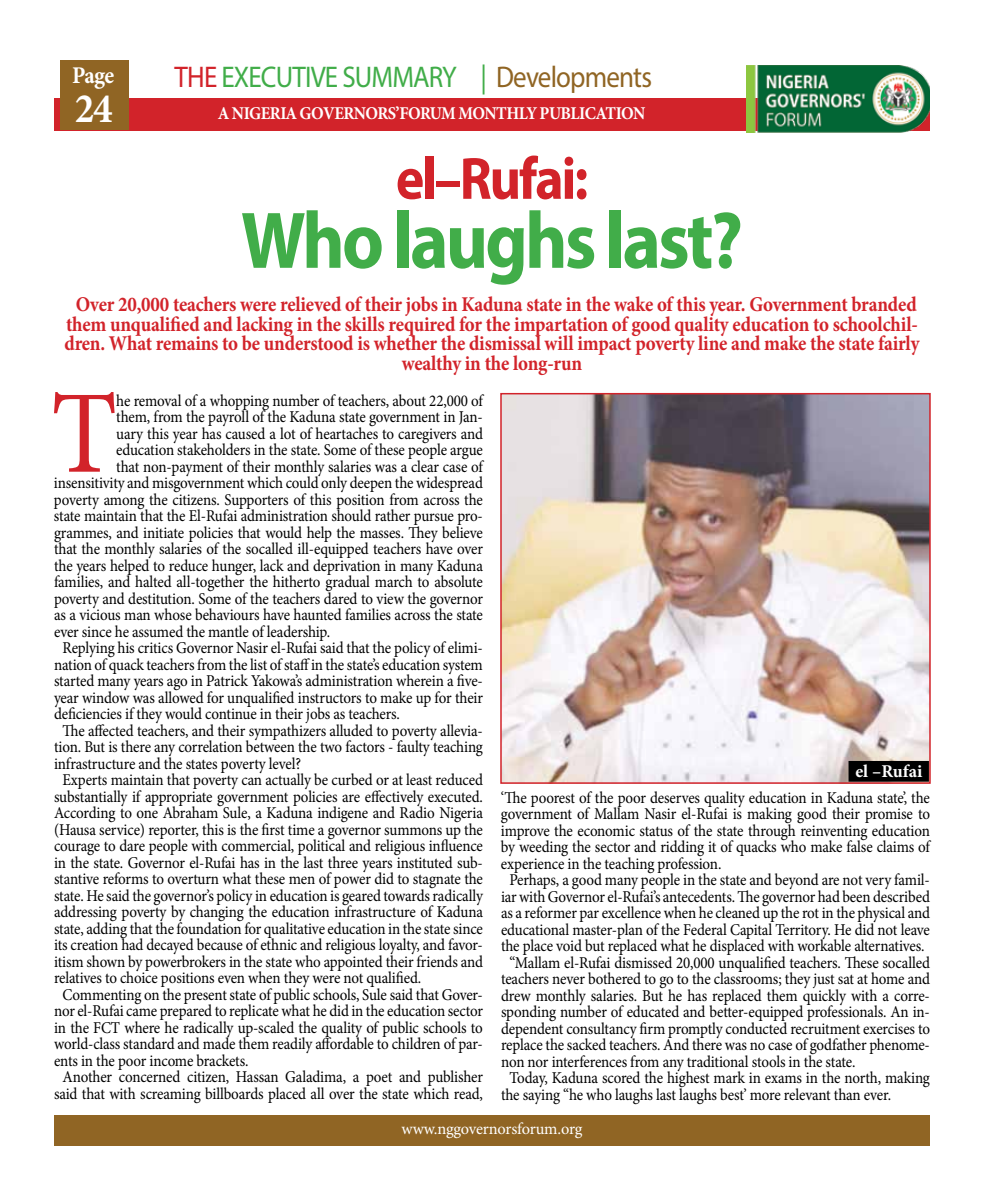
<style>
.page{position:relative;width:984px;height:1200px;background:#fff}
.page>*{position:absolute;margin:0;border:0;box-sizing:border-box;transform-origin:0 0}
.t1{font:118.05px "Minion Pro";color:#d2232a;scale:.91 1}
.t2{font:700 81px "Myriad Pro";letter-spacing:-.04em;color:#41ad49;scale:.9 1}
.t3{font:700 60px "Myriad Pro";letter-spacing:-.04em;color:#d2232a;scale:.9 1}
.t4{font:700 42px "Minion Pro";color:#fff;scale:.93 1}
.t5{font:30px "Myriad Pro";letter-spacing:-.03em;color:#41ad49;scale:.9 1}
.t6{font:700 24px "Minion Pro";color:#fff;scale:.93 1}
.t7{font:700 21px/19.5px "Minion Pro";letter-spacing:-.01em;color:#d2232a;text-align:center;scale:.9 1}
.t8{font:700 18px "Minion Pro";letter-spacing:-.03em;color:#fff;scale:.92 1}
.t9{font:700 18px "Minion Pro";letter-spacing:-.03em;color:#fff}
.t10{font:16.5px "Minion Pro";letter-spacing:-.01em;color:#000;scale:.91 1}
.t11{font:16.5px "Minion Pro";letter-spacing:-.015em;color:#fff}
.s1{color:#d2232a}
.s2{color:#906524}
</style>
<div class="page">
<div style="left:54px;top:1116px;width:876px;height:30px;background:#906524"></div>
<div style="left:54px;top:98px;width:876px;height:33px;background:#d2232a"></div>
<img style="left:746px;top:65px;width:184px;height:67px">
<div style="left:60px;top:60px;width:68px;height:70px;background:#906524"></div>
<img style="left:503px;top:396px;width:425px;height:385px">
<div style="left:500px;top:393px;width:431px;height:391px;border:2px solid #d2232a"></div>
<div style="left:851px;top:763px;width:76px;height:16px;background:#000"></div>
<div style="left:848px;top:761px;width:81px;height:21px;border:4px solid #000"></div>
<h3 class="t6" style="left:72px;top:59px;width:47px">Page</h3>
<h3 class="t4" style="left:75px;top:79px;width:42px">24</h3>
<h3 class="t5" style="left:175px;top:58px;width:532px"><span class="s1">THE</span> EXECUTIVE SUMMARY | <span class="s2">Developments</span></h3>
<p class="t8" style="left:218px;top:100px;width:463px">A Nigeria Governors’Forum MoNthly Publication</p>
<h3 class="t3" style="left:396px;top:139px;width:215px">el–Rufai:</h3>
<h2 class="t2" style="left:241px;top:188px;width:559px">Who laughs last?</h2>
<p class="t7" style="left:65px;top:295px;width:952px">Over 20,000 teachers were relieved of their jobs in Kaduna state in the wake of this year. Government branded them unqualified and lacking in the skills required for the impartation of good quality education to schoolchil&shy;dren. What remains to be understood is whether the dismissal will impact poverty line and make the state fairly wealthy in the long-run</p>
<h1 class="t1" style="left:51px;top:355px;width:74px">T</h1>
<p class="t10" style="left:116px;top:389px;width:405px">he removal of a whopping number of teachers, about 22,000 of</p>
<p class="t10" style="left:116px;top:406px;width:405px">them, from the payroll of the Kaduna state government in Jan-</p>
<p class="t10" style="left:116px;top:422px;width:405px">uary this year has caused a lot of heartaches to caregivers and</p>
<p class="t10" style="left:116px;top:439px;width:405px">education stakeholders in the state. Some of these people argue</p>
<p class="t10" style="left:116px;top:455px;width:405px">that non-payment of their monthly salaries was a clear case of</p>
<p class="t10" style="left:54px;top:472px;width:473px">insensitivity and misgovernment which could only deepen the widespread</p>
<p class="t10" style="left:54px;top:488px;width:473px">poverty among the citizens. Supporters of this position from across the</p>
<p class="t10" style="left:54px;top:505px;width:473px">state maintain that the El-Rufai administration should rather pursue pro-</p>
<p class="t10" style="left:54px;top:521px;width:473px">grammes, and initiate policies that would help the masses. They believe</p>
<p class="t10" style="left:54px;top:538px;width:473px">that the monthly salaries of the socalled ill-equipped teachers have over</p>
<p class="t10" style="left:54px;top:554px;width:473px">the years helped to reduce hunger, lack and deprivation in many Kaduna</p>
<p class="t10" style="left:54px;top:571px;width:473px">families, and halted all-together the hitherto gradual march to absolute</p>
<p class="t10" style="left:54px;top:587px;width:473px">poverty and destitution. Some of the teachers dared to view the governor</p>
<p class="t10" style="left:54px;top:604px;width:473px">as a vicious man whose behaviours have haunted families across the state</p>
<p class="t10" style="left:54px;top:620px;width:305px">ever since he assumed the mantle of leadership.</p>
<p class="t10" style="left:62px;top:637px;width:464px">Replying his critics Governor Nasir el-Rufai said that the policy of elimi-</p>
<p class="t10" style="left:54px;top:653px;width:473px">nation of quack teachers from the list of staff in the state’s education system</p>
<p class="t10" style="left:54px;top:670px;width:473px">started many years ago in Patrick Yakowa’s administration wherein a five-</p>
<p class="t10" style="left:54px;top:686px;width:473px">year window was allowed for unqualified instructors to make up for their</p>
<p class="t10" style="left:54px;top:703px;width:382px">deficiencies if they would continue in their jobs as teachers.</p>
<p class="t10" style="left:62px;top:719px;width:464px">The affected teachers, and their sympathizers alluded to poverty allevia-</p>
<p class="t10" style="left:54px;top:736px;width:473px">tion. But is there any correlation between the two factors - faulty teaching</p>
<p class="t10" style="left:54px;top:752px;width:273px">infrastructure and the states poverty level?</p>
<p class="t10" style="left:62px;top:769px;width:464px">Experts maintain that poverty can actually be curbed or at least reduced</p>
<p class="t10" style="left:54px;top:785px;width:473px">substantially if appropriate government policies are effectively executed.</p>
<p class="t10" style="left:54px;top:802px;width:473px">According to one Abraham Sule, a Kaduna indigene and Radio Nigeria</p>
<p class="t10" style="left:54px;top:818px;width:473px">(Hausa service) reporter, this is the first time a governor summons up the</p>
<p class="t10" style="left:54px;top:835px;width:473px">courage to dare people with commercial, political and religious influence</p>
<p class="t10" style="left:54px;top:851px;width:473px">in the state. Governor el-Rufai has in the last three years instituted sub-</p>
<p class="t10" style="left:54px;top:868px;width:473px">stantive reforms to overturn what these men of power did to stagnate the</p>
<p class="t10" style="left:54px;top:884px;width:473px">state. He said the governor’s policy in education is geared towards radically</p>
<p class="t10" style="left:54px;top:901px;width:473px">addressing poverty by changing the education infrastructure of Kaduna</p>
<p class="t10" style="left:54px;top:917px;width:473px">state, adding that the foundation for qualitative education in the state since</p>
<p class="t10" style="left:54px;top:934px;width:473px">its creation had decayed because of ethnic and religious loyalty, and favor-</p>
<p class="t10" style="left:54px;top:950px;width:473px">itism shown by powerbrokers in the state who appointed their friends and</p>
<p class="t10" style="left:54px;top:967px;width:405px">relatives to choice positions even when they were not qualified.</p>
<p class="t10" style="left:62px;top:983px;width:464px">Commenting on the present state of public schools, Sule said that Gover-</p>
<p class="t10" style="left:54px;top:1000px;width:473px">nor el-Rufai came prepared to replicate what he did in the education sector</p>
<p class="t10" style="left:54px;top:1016px;width:473px">in the FCT where he radically up-scaled the quality of public schools to</p>
<p class="t10" style="left:54px;top:1033px;width:473px">world-class standard and made them readily affordable to children of par-</p>
<p class="t10" style="left:54px;top:1049px;width:215px">ents in the poor income brackets.</p>
<p class="t10" style="left:62px;top:1066px;width:464px">Another concerned citizen, Hassan Galadima, a poet and publisher</p>
<p class="t10" style="left:54px;top:1082px;width:473px">said that with screaming billboards placed all over the state which read,</p>
<p class="t9" style="left:855px;top:759px;width:68px">el –Rufai</p>
<p class="t10" style="left:501px;top:786px;width:473px">‘The poorest of the poor deserves quality education in Kaduna state’, the</p>
<p class="t10" style="left:501px;top:803px;width:473px">government of Mallam Nasir el-Rufai is making good their promise to</p>
<p class="t10" style="left:501px;top:819px;width:473px">improve the economic status of the state through reinventing education</p>
<p class="t10" style="left:501px;top:836px;width:473px">by weeding the sector and ridding it of quacks who make false claims of</p>
<p class="t10" style="left:501px;top:852px;width:244px">experience in the teaching profession.</p>
<p class="t10" style="left:509px;top:869px;width:464px">Perhaps, a good many people in the state and beyond are not very famil-</p>
<p class="t10" style="left:501px;top:885px;width:473px">iar with Governor el-Rufai’s antecedents. The governor had been described</p>
<p class="t10" style="left:501px;top:902px;width:473px">as a reformer par excellence when he cleaned up the rot in the physical and</p>
<p class="t10" style="left:501px;top:918px;width:473px">educational master-plan of the Federal Capital Territory. He did not leave</p>
<p class="t10" style="left:501px;top:935px;width:467px">the place void but replaced what he displaced with workable alternatives.</p>
<p class="t10" style="left:509px;top:951px;width:464px">“Mallam el-Rufai dismissed 20,000 unqualified teachers. These socalled</p>
<p class="t10" style="left:501px;top:968px;width:473px">teachers never bothered to go to the classrooms; they just sat at home and</p>
<p class="t10" style="left:501px;top:984px;width:473px">drew monthly salaries. But he has replaced them quickly with a corre-</p>
<p class="t10" style="left:501px;top:1001px;width:473px">sponding number of educated and better-equipped professionals. An in-</p>
<p class="t10" style="left:501px;top:1017px;width:473px">dependent consultancy firm promptly conducted recruitment exercises to</p>
<p class="t10" style="left:501px;top:1034px;width:473px">replace the sacked teachers. And there was no case of godfather phenome-</p>
<p class="t10" style="left:501px;top:1050px;width:391px">non nor interferences from any traditional stools in the state.</p>
<p class="t10" style="left:509px;top:1067px;width:464px">Today, Kaduna scored the highest mark in exams in the north, making</p>
<p class="t10" style="left:501px;top:1083px;width:430px">the saying “he who laughs last laughs best’ more relevant than ever.</p>
<p class="t11" style="left:401px;top:1118px;width:182px">www.nggovernorsforum.org</p>
</div>
